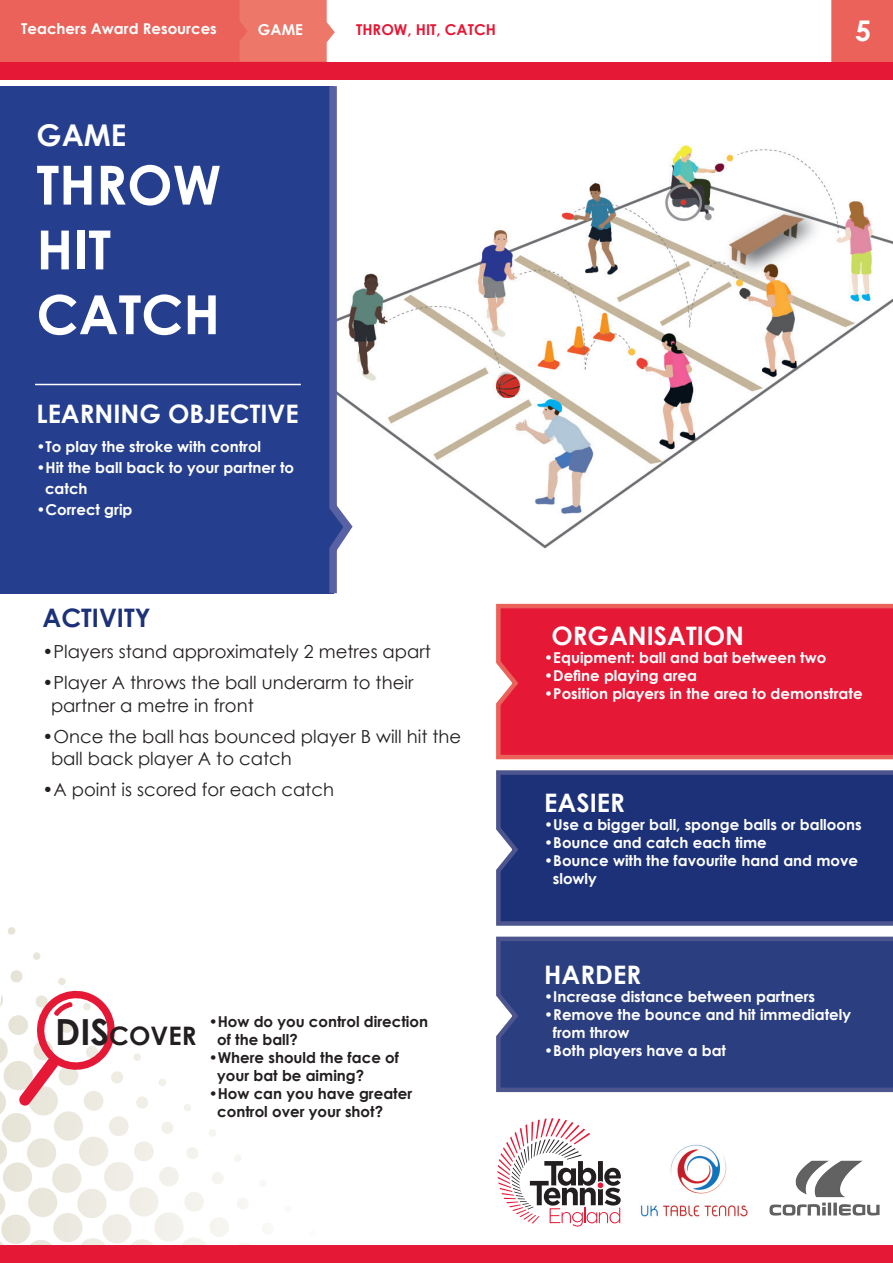
<style>
.page{position:relative;width:893px;height:1263px;background:#fff}
.page>*{position:absolute;margin:0;border:0;box-sizing:border-box;transform-origin:0 0}
.t1{font:700 54px "Century Gothic";color:#fff}
.t2{font:700 30px "Century Gothic";color:#fff}
.t3{font:700 28.5px "Century Gothic";color:#fff}
.t4{font:700 25.5px "Century Gothic";color:#fff}
.t5{font:700 25.5px "Century Gothic";color:#1c3177}
.t6{font:700 25.5px "Century Gothic";color:#231f20}
.t7{font:18px/22.5px "Century Gothic";color:#231f20}
.t8{font:700 15px/18px "Century Gothic";color:#fff}
.t9{font:700 15px/18px "Century Gothic";color:#231f20}
.t10{font:700 15px "Century Gothic";color:#e51836}
.s1{font-size:36px}
</style>
<div class="page">
<img style="left:357px;top:145px;width:536px;height:404px">
<svg style="left:0;top:927px;width:341px;height:319px"></svg>
<div style="left:0;top:86px;width:334px;height:507px;background:#253f8e"></div>
<div style="left:0;top:0;width:893px;height:63px;background:#ea6259"></div>
<svg style="left:240px;top:0;width:591px;height:62px;background:#fceae8"></svg>
<div style="left:0;top:62px;width:893px;height:17px;background:#e51836"></div>
<svg style="left:326px;top:79px;width:31px;height:515px"></svg>
<hr style="left:35px;top:384px;width:266px;height:1px;background:#fff">
<svg style="left:497px;top:1118px;width:124px;height:108px"></svg>
<img style="left:769px;top:1160px;width:111px;height:56px">
<img style="left:640px;top:1144px;width:108px;height:73px">
<svg style="left:496px;top:770px;width:397px;height:156px;background:#213579"></svg>
<svg style="left:496px;top:936px;width:397px;height:157px;background:#304383"></svg>
<svg style="left:496px;top:603px;width:397px;height:157px;background:#e5203b"></svg>
<div style="left:0;top:1246px;width:893px;height:17px;background:#e51836"></div>
<svg style="left:18px;top:986px;width:102px;height:120px"></svg>
<p class="t8" style="left:21px;top:19px;width:197px">Teachers Award Resources</p>
<p class="t8" style="left:258px;top:20px;width:46px">GAME</p>
<p class="t10" style="left:356px;top:19px;width:141px">THROW, HIT, CATCH</p>
<p class="t2" style="left:36px;top:113px;width:91px">GAME</p>
<p class="t1" style="left:36px;top:144px;width:186px">THROW</p>
<p class="t1" style="left:36px;top:209px;width:76px">HIT</p>
<p class="t1" style="left:36px;top:274px;width:185px">CATCH</p>
<p class="t4" style="left:36px;top:395px;width:264px">LEARNING OBJECTIVE</p>
<p class="t8" style="left:36px;top:437px;width:226px">•To play the stroke with control</p>
<p class="t8" style="left:45px;top:456px;width:251px;line-height:21px;text-indent:-9px">•Hit the ball back to your partner to catch</p>
<p class="t8" style="left:36px;top:500px;width:97px">•Correct grip</p>
<p class="t5" style="left:43px;top:599px;width:110px">ACTIVITY</p>
<p class="t7" style="left:43px;top:640px;width:390px">•Players stand approximately 2 metres apart</p>
<p class="t7" style="left:51px;top:671px;width:364px;text-indent:-9px">•Player A throws the ball underarm to their partner a metre in front</p>
<p class="t7" style="left:51px;top:725px;width:412px;text-indent:-9px">•Once the ball has bounced player B will hit the ball back player A to catch</p>
<p class="t7" style="left:43px;top:778px;width:293px">•A point is scored for each catch</p>
<p class="t6" style="left:55px;top:1017px;width:143px"><span class="s1">DIS</span>COVER</p>
<p class="t9" style="left:217px;top:1012px;width:212px;text-indent:-9px">•How do you control direction of the ball?</p>
<p class="t9" style="left:217px;top:1048px;width:183px;text-indent:-9px">•Where should the face of your bat be aiming?</p>
<p class="t9" style="left:217px;top:1084px;width:196px;text-indent:-9px">•How can you have greater control over your shot?</p>
<p class="t3" style="left:855px;top:9px;width:17px">5</p>
<p class="t4" style="left:551px;top:617px;width:194px">ORGANISATION</p>
<p class="t8" style="left:544px;top:648px;width:284px">•Equipment: ball and bat between two</p>
<p class="t8" style="left:544px;top:666px;width:154px">•Define playing area</p>
<p class="t8" style="left:544px;top:684px;width:320px">•Position players in the area to demonstrate</p>
<p class="t4" style="left:544px;top:784px;width:82px">EASIER</p>
<p class="t8" style="left:544px;top:815px;width:319px">•Use a bigger ball, sponge balls or balloons</p>
<p class="t8" style="left:544px;top:833px;width:224px">•Bounce and catch each time</p>
<p class="t8" style="left:553px;top:851px;width:307px;text-indent:-9px">•Bounce with the favourite hand and move slowly</p>
<p class="t4" style="left:544px;top:955px;width:98px">HARDER</p>
<p class="t8" style="left:544px;top:987px;width:272px">•Increase distance between partners</p>
<p class="t8" style="left:553px;top:1005px;width:300px;text-indent:-9px">•Remove the bounce and hit immediately from throw</p>
<p class="t8" style="left:544px;top:1041px;width:183px">•Both players have a bat</p>
</div>
